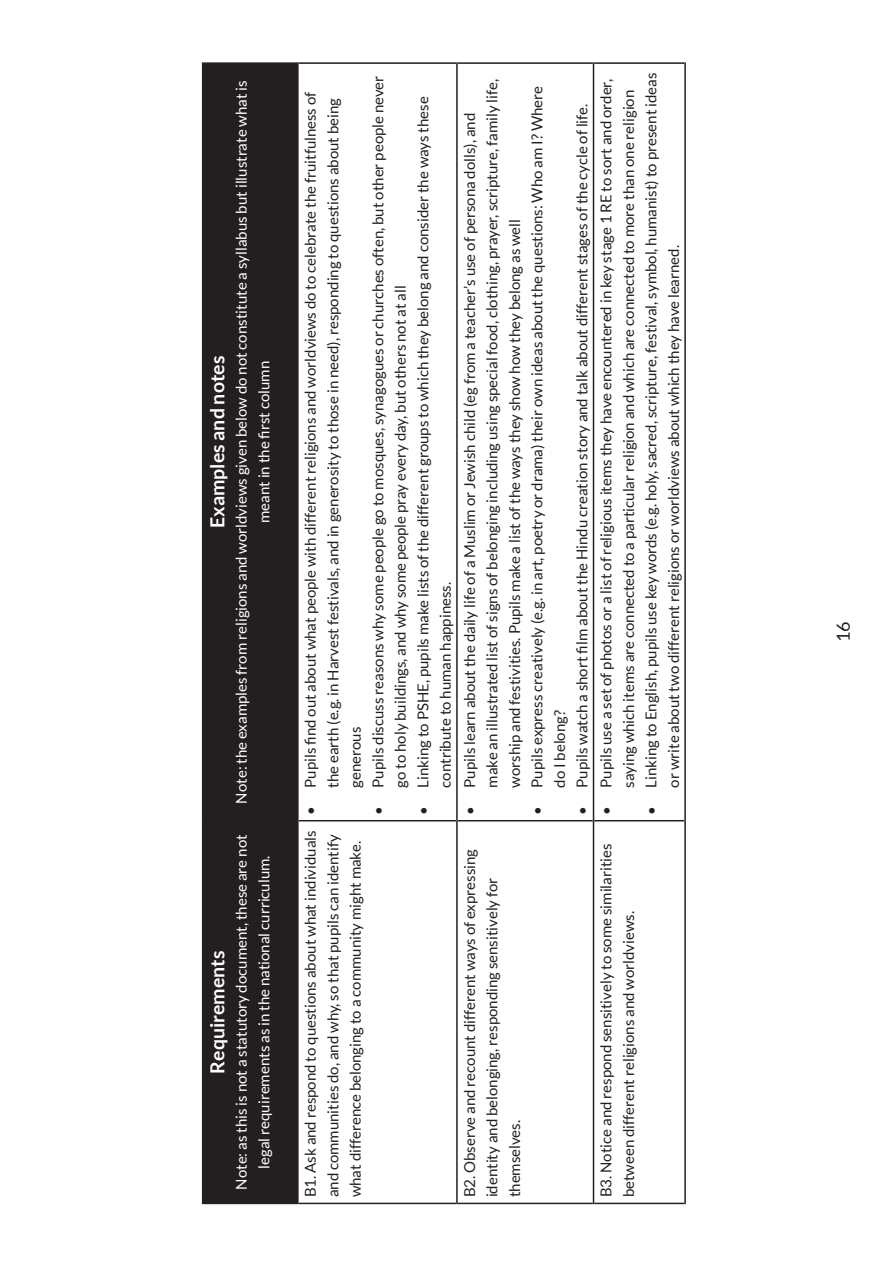
<style>
.page{position:relative;width:893px;height:1263px;background:#fff}
.page>*{position:absolute;margin:0;border:0;box-sizing:border-box;transform-origin:0 0}
.bread_tables{font:700 19.5px "Lato";color:#fff}
.Bread_reg{font:18px "Lato";color:#231f20}
.bread_tables-2{font:15px/22.5px "Lato";color:#231f20}
.bread_tables-3{font:15px/22.5px "Lato";color:#fff;text-align:center}
</style>
<div class="page">
<div style="left:203px;top:64px;width:94px;height:1139px;background:#231f20"></div>
<hr style="left:202px;top:821px;width:1px;height:383px;background:#231f20">
<hr style="left:203px;top:1203px;width:94px;height:1px;background:#231f20">
<hr style="left:202px;top:62px;width:1px;height:759px;background:#231f20">
<hr style="left:203px;top:820px;width:94px;height:1px;background:#231f20">
<hr style="left:203px;top:62px;width:94px;height:2px;background:#231f20">
<hr style="left:297px;top:821px;width:2px;height:383px;background:#231f20">
<hr style="left:299px;top:1203px;width:157px;height:1px;background:#231f20">
<hr style="left:297px;top:62px;width:2px;height:759px;background:#231f20">
<hr style="left:299px;top:820px;width:157px;height:1px;background:#231f20">
<hr style="left:299px;top:62px;width:157px;height:2px;background:#231f20">
<hr style="left:456px;top:821px;width:2px;height:383px;background:#231f20">
<hr style="left:458px;top:1203px;width:135px;height:1px;background:#231f20">
<hr style="left:456px;top:62px;width:2px;height:759px;background:#231f20">
<hr style="left:458px;top:820px;width:135px;height:1px;background:#231f20">
<hr style="left:458px;top:62px;width:135px;height:2px;background:#231f20">
<hr style="left:593px;top:821px;width:1px;height:383px;background:#231f20">
<hr style="left:594px;top:1203px;width:90px;height:1px;background:#231f20">
<hr style="left:593px;top:62px;width:1px;height:759px;background:#231f20">
<hr style="left:594px;top:820px;width:90px;height:1px;background:#231f20">
<hr style="left:594px;top:62px;width:90px;height:2px;background:#231f20">
<hr style="left:684px;top:821px;width:2px;height:383px;background:#231f20">
<hr style="left:684px;top:62px;width:2px;height:759px;background:#231f20">
<p class="bread_tables" style="left:206px;top:528px;width:174px;rotate:-90deg">Examples and notes</p>
<p class="bread_tables-3" style="left:230px;top:803px;width:725px;rotate:-90deg">Note: the examples from religions and worldviews given below do not constitute a syllabus but illustrate what is meant in the first column</p>
<p class="bread_tables" style="left:206px;top:1073px;width:125px;rotate:-90deg">Requirements</p>
<p class="bread_tables-3" style="left:230px;top:1190px;width:357px;rotate:-90deg">Note: as this is not a statutory document, these are not legal requirements as in the national curriculum.</p>
<p class="bread_tables-2" style="left:299px;top:788px;width:697px;text-indent:-27px;rotate:-90deg">• Pupils find out about what people with different religions and worldviews do to celebrate the fruitfulness of the earth (e.g. in Harvest festivals, and in generosity to those in need), responding to questions about being generous</p>
<p class="bread_tables-2" style="left:299px;top:1197px;width:368px;rotate:-90deg">B1. Ask and respond to questions about what individuals and communities do, and why, so that pupils can identify what difference belonging to a community might make.</p>
<p class="bread_tables-2" style="left:367px;top:788px;width:713px;text-indent:-27px;rotate:-90deg">• Pupils discuss reasons why some people go to mosques, synagogues or churches often, but other people never go to holy buildings, and why some people pray every day, but others not at all</p>
<p class="bread_tables-2" style="left:412px;top:788px;width:693px;text-indent:-27px;rotate:-90deg">• Linking to PSHE, pupils make lists of the different groups to which they belong and consider the ways these contribute to human happiness.</p>
<p class="bread_tables-2" style="left:458px;top:788px;width:710px;text-indent:-27px;rotate:-90deg">• Pupils learn about the daily life of a Muslim or Jewish child (eg from a teacher’s use of persona dolls), and make an illustrated list of signs of belonging including using special food, clothing, prayer, scripture, family life, worship and festivities. Pupils make a list of the ways they show how they belong as well</p>
<p class="bread_tables-2" style="left:526px;top:788px;width:703px;text-indent:-27px;rotate:-90deg">• Pupils express creatively (e.g. in art, poetry or drama) their own ideas about the questions: Who am I? Where do I belong?</p>
<p class="bread_tables-2" style="left:571px;top:815px;width:713px;rotate:-90deg">• Pupils watch a short film about the Hindu creation story and talk about different stages of the cycle of life.</p>
<p class="bread_tables-2" style="left:458px;top:1197px;width:350px;rotate:-90deg">B2. Observe and recount different ways of expressing identity and belonging, responding sensitively for themselves.</p>
<p class="bread_tables-2" style="left:595px;top:788px;width:710px;text-indent:-27px;rotate:-90deg">• Pupils use a set of photos or a list of religious items they have encountered in key stage 1 RE to sort and order, saying which items are connected to a particular religion and which are connected to more than one religion</p>
<p class="bread_tables-2" style="left:640px;top:788px;width:716px;text-indent:-27px;rotate:-90deg">• Linking to English, pupils use key words (e.g. holy, sacred, scripture, festival, symbol, humanist) to present ideas or write about two different religions or worldviews about which they have learned.</p>
<p class="bread_tables-2" style="left:595px;top:1197px;width:355px;rotate:-90deg">B3. Notice and respond sensitively to some similarities between different religions and worldviews.</p>
<p class="Bread_reg" style="left:833px;top:642px;width:22px;rotate:-90deg">16</p>
</div>
